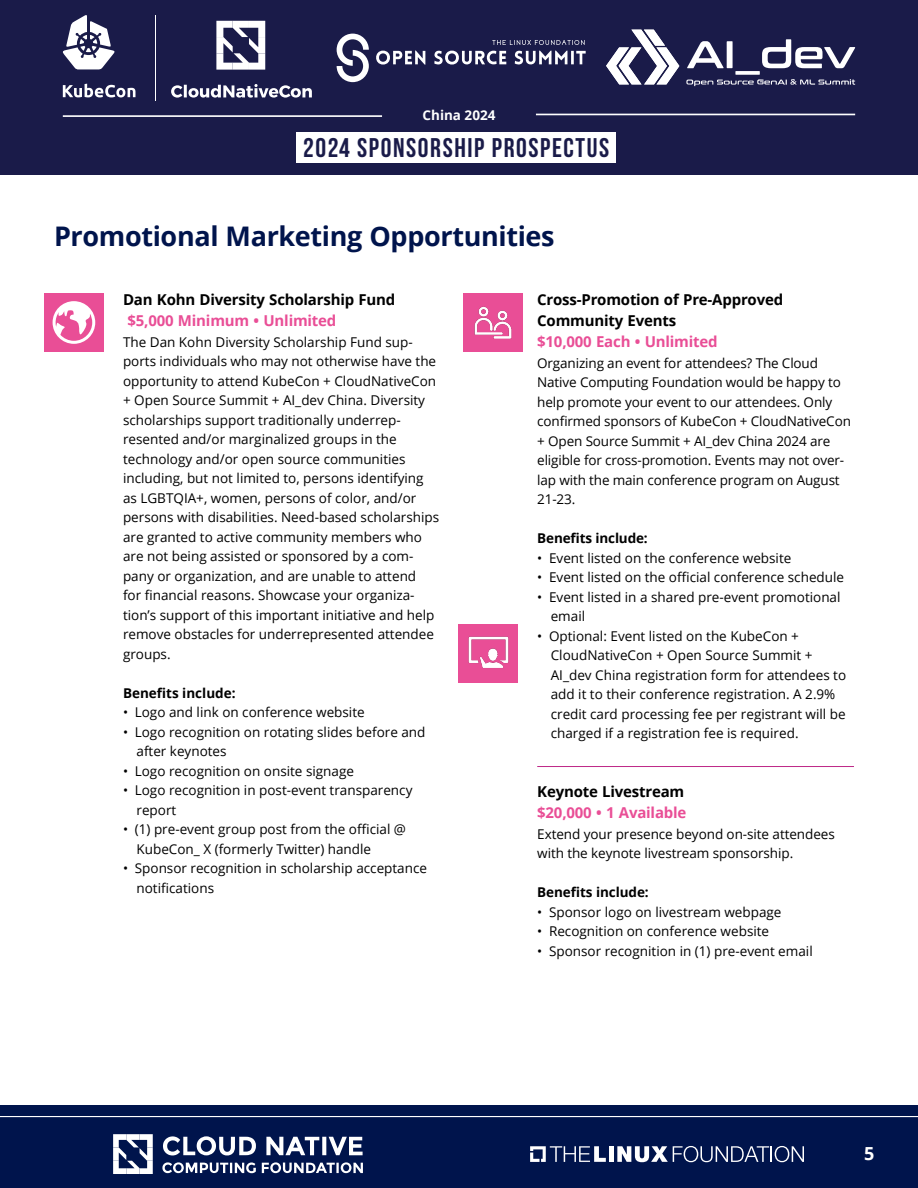
<style>
.page{position:relative;width:918px;height:1188px;background:#fff}
.page>*{position:absolute;margin:0;border:0;box-sizing:border-box;transform-origin:0 0}
.t1{font:700 27px "Open Sans";letter-spacing:-.015em;color:#00144c}
.t2{font:27px "Bebas Neue";letter-spacing:.06em;color:#1a1b49}
.t3{font:700 18px "Open Sans";color:#fff}
.t4{font:700 15px/21px "Open Sans";letter-spacing:-.015em;color:#000}
.t5{font:700 15px "Open Sans";letter-spacing:-.015em;color:#e94e96}
.t6{font:13.5px/19.5px "Open Sans";color:#000}
.t7{font:700 13.5px "Open Sans";letter-spacing:-.005em;color:#000}
.t8{font:700 13.5px "Open Sans";color:#fff}
</style>
<div class="page">
<div style="left:0;top:1105px;width:918px;height:83px;background:#00144c"></div>
<div style="left:0;top:0;width:918px;height:175px;background:#1a1b49"></div>
<div style="left:296px;top:132px;width:319px;height:31px;background:#fff"></div>
<hr style="left:0;top:1116px;width:918px;height:1px;background:#fff">
<hr style="left:536px;top:114px;width:319px;height:1px;background:#fff">
<hr style="left:63px;top:115px;width:319px;height:2px;background:#fff">
<svg style="left:686px;top:79px;width:169px;height:7px"></svg>
<svg style="left:606px;top:30px;width:73px;height:54px"></svg>
<svg style="left:687px;top:41px;width:37px;height:27px"></svg>
<div style="left:727px;top:41px;width:6px;height:27px;background:#fff"></div>
<svg style="left:735px;top:71px;width:25px;height:4px"></svg>
<svg style="left:762px;top:39px;width:93px;height:29px"></svg>
<svg style="left:337px;top:34px;width:249px;height:48px"></svg>
<svg style="left:63px;top:84px;width:72px;height:13px"></svg>
<svg style="left:62px;top:15px;width:53px;height:54px"></svg>
<svg style="left:216px;top:21px;width:49px;height:49px"></svg>
<svg style="left:171px;top:84px;width:141px;height:14px"></svg>
<hr style="left:155px;top:15px;width:1px;height:86px;background:#fff">
<div style="left:609px;top:1146px;width:5px;height:16px;background:#fff"></div>
<svg style="left:617px;top:1146px;width:187px;height:16px"></svg>
<svg style="left:530px;top:1146px;width:76px;height:16px"></svg>
<svg style="left:162px;top:1136px;width:201px;height:37px"></svg>
<svg style="left:113px;top:1134px;width:40px;height:40px"></svg>
<hr style="left:537px;top:766px;width:317px;height:1px;background:#be2888">
<img style="left:464px;top:293px;width:59px;height:59px">
<div style="left:44px;top:293px;width:59px;height:59px;background:#e94e96"></div>
<img style="left:459px;top:624px;width:59px;height:58px">
<svg style="left:53px;top:301px;width:42px;height:43px"></svg>
<p class="t8" style="left:423px;top:106px;width:74px">China 2024</p>
<h1 class="t2" style="left:303px;top:133px;width:308px">2024 SPONSORSHIP PROSPECTUS</h1>
<h1 class="t1" style="left:54px;top:217px;width:502px">Promotional Marketing Opportunities</h1>
<p class="t4" style="left:123px;top:289px;width:274px">Dan Kohn Diversity Scholarship Fund</p>
<p class="t5" style="left:127px;top:310px;width:210px">$5,000 Minimum • Unlimited</p>
<p class="t6" style="left:123px;top:332px;width:318px">The Dan Kohn Diversity Scholarship Fund sup&shy;ports individuals who may not otherwise have the opportunity to attend KubeCon + CloudNativeCon + Open Source Summit + AI_dev China. Diversity scholarships support traditionally underrep&shy;resented and/or marginalized groups in the technology and/or open source communities including, but not limited to, persons identifying as LGBTQIA+, women, persons of color, and/or persons with disabilities. Need-based scholarships are granted to active community members who are not being assisted or sponsored by a com&shy;pany or organization, and are unable to attend<br>for financial reasons. Showcase your organiza&shy;tion’s support of this important initiative and help remove obstacles for underrepresented attendee groups.</p>
<p class="t7" style="left:123px;top:683px;width:114px">Benefits include:</p>
<p class="t6" style="left:123px;top:702px;width:243px">• Logo and link on conference website</p>
<p class="t6" style="left:136px;top:722px;width:291px;text-indent:-14px">• Logo recognition on rotating slides before and after keynotes</p>
<p class="t6" style="left:123px;top:761px;width:233px">• Logo recognition on onsite signage</p>
<p class="t6" style="left:136px;top:780px;width:278px;text-indent:-14px">• Logo recognition in post-event transparency report</p>
<p class="t6" style="left:136px;top:819px;width:271px;text-indent:-14px">• (1) pre-event group post from the official @<br>KubeCon_ X (formerly Twitter) handle</p>
<p class="t6" style="left:136px;top:858px;width:292px;text-indent:-14px">• Sponsor recognition in scholarship acceptance notifications</p>
<p class="t4" style="left:537px;top:289px;width:248px">Cross-Promotion of Pre-Approved<br>Community Events</p>
<p class="t5" style="left:537px;top:331px;width:182px">$10,000 Each • Unlimited</p>
<p class="t6" style="left:537px;top:353px;width:315px">Organizing an event for attendees? The Cloud Native Computing Foundation would be happy to help promote your event to our attendees. Only confirmed sponsors of KubeCon + CloudNativeCon + Open Source Summit + AI_dev China 2024 are eligible for cross-promotion. Events may not over&shy;lap with the main conference program on August 21-23.</p>
<p class="t7" style="left:537px;top:529px;width:112px">Benefits include:</p>
<p class="t6" style="left:537px;top:548px;width:256px">• Event listed on the conference website</p>
<p class="t6" style="left:537px;top:567px;width:308px">• Event listed on the official conference schedule</p>
<p class="t6" style="left:551px;top:587px;width:291px;text-indent:-14px">• Event listed in a shared pre-event promotional email</p>
<p class="t6" style="left:551px;top:626px;width:297px;text-indent:-14px">• Optional: Event listed on the KubeCon + CloudNativeCon + Open Source Summit + AI_dev China registration form for attendees to add it to their conference registration. A 2.9% credit card processing fee per registrant will be charged if a registration fee is required.</p>
<p class="t4" style="left:537px;top:781px;width:149px">Keynote Livestream</p>
<p class="t5" style="left:537px;top:802px;width:151px">$20,000 • 1 Available</p>
<p class="t6" style="left:537px;top:824px;width:299px">Extend your presence beyond on-site attendees with the keynote livestream sponsorship.</p>
<p class="t7" style="left:537px;top:883px;width:113px">Benefits include:</p>
<p class="t6" style="left:537px;top:902px;width:246px">• Sponsor logo on livestream webpage</p>
<p class="t6" style="left:537px;top:921px;width:233px">• Recognition on conference website</p>
<p class="t6" style="left:537px;top:941px;width:277px">• Sponsor recognition in (1) pre-event email</p>
<h2 class="t3" style="left:864px;top:1141px;width:12px">5</h2>
</div>
